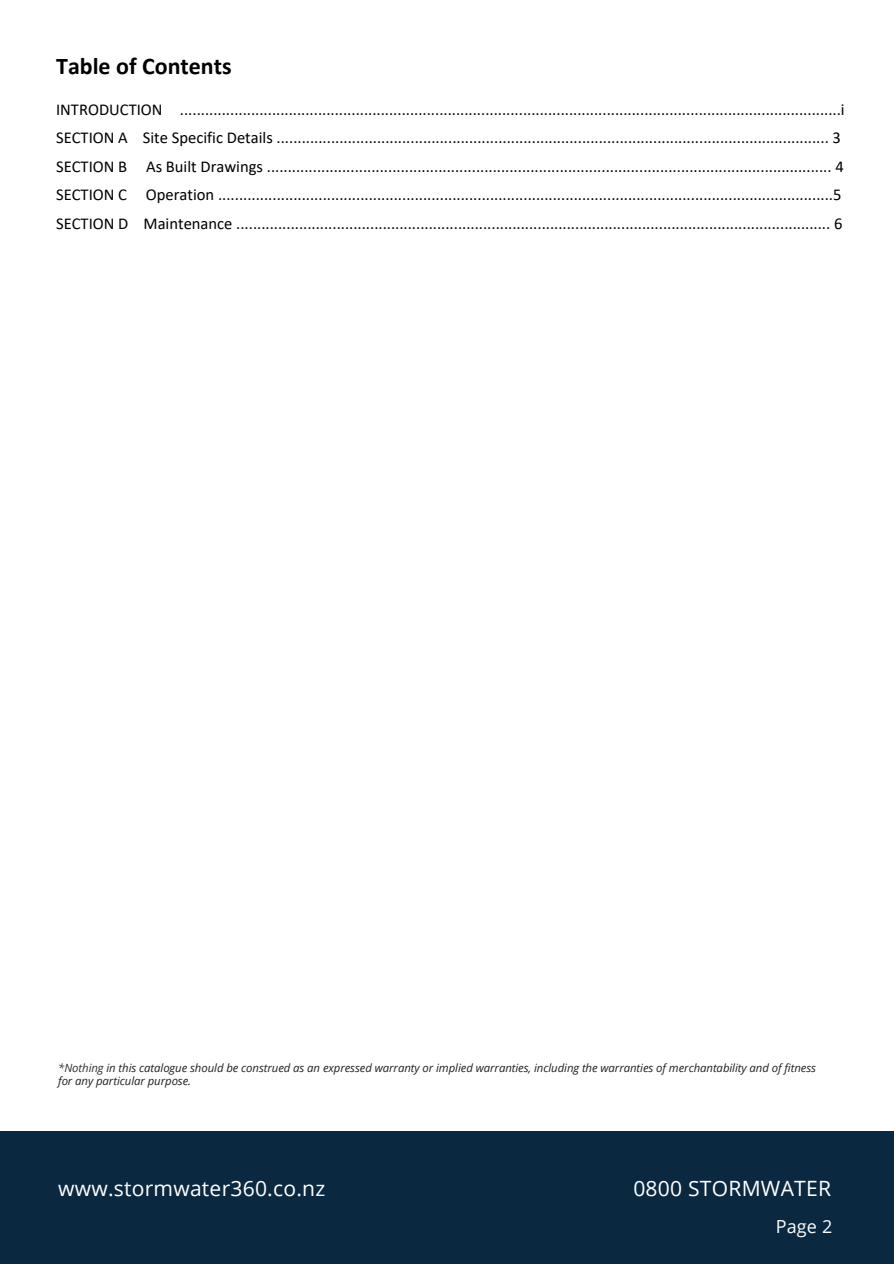
<style>
.page{position:relative;width:894px;height:1264px;background:#fff}
.page>*{position:absolute;margin:0;border:0;box-sizing:border-box;transform-origin:0 0}
.t1{font:700 24px "Calibri";color:#000}
.t2{font:21px "Open Sans";letter-spacing:.01em;color:#fff}
.t3{font:18px "Open Sans";color:#fff}
.t4{font:16.5px/28.5px "Calibri";color:#000}
.t5{font:italic 11.4px/13.5px "Open Sans";letter-spacing:-.005em;color:#231f1f}
.s1{color:#342f31}
</style>
<div class="page">
<div style="left:0;top:1131px;width:893px;height:132px;background:#0a2840"></div>
<h2 class="t1" style="left:56px;top:56px;width:177px">Table of Contents</h2>
<h3 class="t4" style="left:56px;top:96px;width:789px">INTRODUCTION ..............................................................................................................................................................i SECTION A Site Specific Details .................................................................................................................................... 3<br>SECTION B As Built Drawings ....................................................................................................................................... 4<br>SECTION C Operation ...................................................................................................................................................5<br>SECTION D Maintenance .............................................................................................................................................. 6</h3>
<p class="t5" style="left:58px;top:1060px;width:759px"><span class="s1">*Nothing</span> in this catalogue should be construed as an expressed warranty or implied warranties, including the warranties of merchantability and of fitness for any particular purpose.</p>
<h1 class="t2" style="left:58px;top:1173px;width:268px">www.stormwater360.co.nz</h1>
<h1 class="t2" style="left:633px;top:1173px;width:199px">0800 STORMWATER</h1>
<h3 class="t3" style="left:775px;top:1213px;width:58px">Page 2</h3>
</div>
